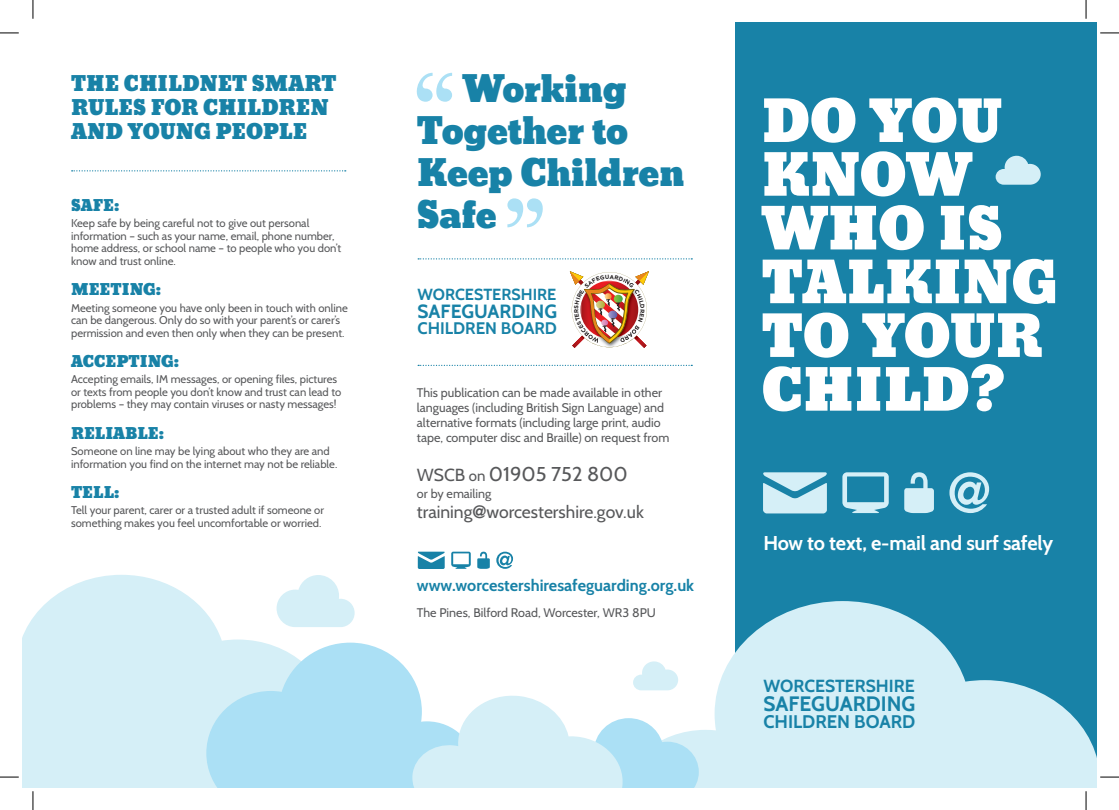
<style>
.page{position:relative;width:1119px;height:810px;background:#fff}
.page>*{position:absolute;margin:0;border:0;box-sizing:border-box;transform-origin:0 0}
.t1{font:55px/53.8px "Bevan";color:#fff}
.t2{font:35px/42px "Bevan";letter-spacing:-.01em;color:#1882a7}
.t3{font:700 20.88px "Cabin";color:#1882a7}
.t4{font:20px/24px "Bevan";color:#1882a7}
.t5{font:700 20px "Cabin";letter-spacing:-.01em;color:#fff}
.t6{font:20px "Cabin";color:#57585a}
.t7{font:700 19.12px "Cabin";color:#1882a7}
.t8{font:700 18.25px "Cabin";color:#1882a7}
.t9{font:17.5px "Cabin";color:#57585a}
.t10{font:700 17.5px "Cabin";color:#1882a7}
.t11{font:700 16.75px "Cabin";color:#1882a7}
.t12{font:700 16.25px "Cabin";color:#1882a7}
.t13{font:700 16px "Cabin";color:#1882a7}
.t14{font:15px "Bevan";color:#1882a7}
.t15{font:12.5px/15px "Cabin";color:#57585a}
.t16{font:11.25px/12.5px "Cabin";color:#57585a}
.s1{font-size:17.5px}
.s2{font-size:15px}
.s3{font-family:"Helvetica Neue";font-weight:700}
</style>
<div class="page">
<div style="left:734px;top:22px;width:362px;height:766px;background:#1882a7"></div>
<svg style="left:949px;top:472px;width:39px;height:41px"></svg>
<svg style="left:763px;top:472px;width:64px;height:41px"></svg>
<svg style="left:842px;top:472px;width:46px;height:41px"></svg>
<svg style="left:904px;top:472px;width:29px;height:41px"></svg>
<svg style="left:496px;top:552px;width:17px;height:17px"></svg>
<svg style="left:417px;top:552px;width:28px;height:17px"></svg>
<svg style="left:451px;top:552px;width:19px;height:17px"></svg>
<svg style="left:477px;top:552px;width:12px;height:17px"></svg>
<svg style="left:22px;top:575px;width:242px;height:213px;background:#dbf1f8"></svg>
<svg style="left:698px;top:601px;width:398px;height:187px;fill:#d5eff7"></svg>
<svg style="left:206px;top:643px;width:204px;height:145px;background:#b5e3f5"></svg>
<svg style="left:995px;top:156px;width:45px;height:29px"></svg>
<svg style="left:276px;top:575px;width:78px;height:52px"></svg>
<svg style="left:72px;top:170px;width:274px;height:1px"></svg>
<svg style="left:418px;top:365px;width:274px;height:1px"></svg>
<svg style="left:418px;top:258px;width:274px;height:1px"></svg>
<svg style="left:410px;top:661px;width:288px;height:127px"></svg>
<svg style="left:507px;top:198px;width:36px;height:29px"></svg>
<svg style="left:416px;top:73px;width:36px;height:29px"></svg>
<svg style="left:0;top:32px;width:19px;height:2px"></svg>
<svg style="left:1100px;top:32px;width:18px;height:2px"></svg>
<svg style="left:0;top:776px;width:19px;height:2px"></svg>
<svg style="left:1100px;top:776px;width:18px;height:2px"></svg>
<svg style="left:32px;top:0;width:2px;height:19px"></svg>
<svg style="left:32px;top:791px;width:2px;height:19px"></svg>
<svg style="left:1085px;top:0;width:1px;height:19px"></svg>
<svg style="left:1085px;top:791px;width:1px;height:19px"></svg>
<img style="left:569px;top:271px;width:79px;height:77px">
<h3 class="t4" style="left:71px;top:72px;width:267px">THE CHILDNET SMART<br>RULES FOR CHILDREN<br>AND YOUNG PEOPLE</h3>
<h3 class="t14" style="left:71px;top:194px;width:22px">Safe</h3>
<h3 class="t14" style="left:114px;top:194px;width:7px">:</h3>
<p class="t16" style="left:71px;top:217px;width:272px">Keep safe by being careful not to give out personal information – such as your name, email, phone number, home address, or school name – to people who you don’t know and trust online.</p>
<h3 class="t14" style="left:71px;top:278px;width:30px">Meeting</h3>
<h3 class="t14" style="left:156px;top:278px;width:7px">:</h3>
<p class="t16" style="left:71px;top:301px;width:278px">Meeting someone you have only been in touch with online can be dangerous. Only do so with your parent’s or carer’s permission and even then only when they can be present.</p>
<h3 class="t14" style="left:71px;top:350px;width:25px">Accepting</h3>
<h3 class="t14" style="left:174px;top:350px;width:7px">:</h3>
<p class="t16" style="left:71px;top:373px;width:272px">Accepting emails, IM messages, or opening files, pictures or texts from people you don’t know and trust can lead to problems – they may contain viruses or nasty messages!</p>
<h3 class="t14" style="left:71px;top:421px;width:25px">Relia</h3>
<h3 class="t14" style="left:125px;top:421px;width:40px">ble:</h3>
<p class="t16" style="left:71px;top:445px;width:268px">Someone on line may be lying about who they are and information you find on the internet may not be reliable.</p>
<h3 class="t14" style="left:71px;top:481px;width:23px">Tell</h3>
<h3 class="t14" style="left:114px;top:481px;width:7px">:</h3>
<p class="t16" style="left:71px;top:504px;width:254px">Tell your parent, carer or a trusted adult if someone or something makes you feel uncomfortable or worried.</p>
<h2 class="t2" style="left:417px;top:68px;width:269px;text-indent:46px">Working<br>Together to<br>Keep Children<br>Safe</h2>
<h3 class="t13" style="left:417px;top:285px;width:140px">WORCESTERSHIRE</h3>
<h3 class="t7" style="left:417px;top:299px;width:141px">SAFEGUARDING</h3>
<h3 class="t11" style="left:417px;top:318px;width:141px">CHILDREN BOARD</h3>
<p class="t15" style="left:417px;top:385px;width:254px">This publication can be made available in other languages (including British Sign Language) and alternative formats (including large print, audio tape, computer disc and Braille) on request from</p>
<h3 class="t6" style="left:417px;top:462px;width:212px"><span class="s1">WSCB</span> <span class="s2">on</span> 01905 752 800</h3>
<p class="t15" style="left:417px;top:486px;width:76px">or by emailing</p>
<h3 class="t9" style="left:417px;top:501px;width:228px">training<span class="s3">@</span>worcestershire.gov.uk</h3>
<h3 class="t12" style="left:417px;top:576px;width:279px">www.worcestershiresafeguarding.org.uk</h3>
<p class="t15" style="left:417px;top:605px;width:240px">The Pines, Bilford Road, Worcester, WR3 8PU</p>
<h1 class="t1" style="left:761px;top:95px;width:298px">DO YOU<br>KNOW<br>WHO IS<br>TALKING<br>TO YOUR<br>CHILD?</h1>
<h3 class="t5" style="left:763px;top:530px;width:291px">How to text, e-mail and surf safely</h3>
<h3 class="t10" style="left:763px;top:675px;width:153px">WORCESTERSHIRE</h3>
<h3 class="t3" style="left:763px;top:691px;width:153px">SAFEGUARDING</h3>
<h3 class="t8" style="left:763px;top:711px;width:153px">CHILDREN BOARD</h3>
</div>
